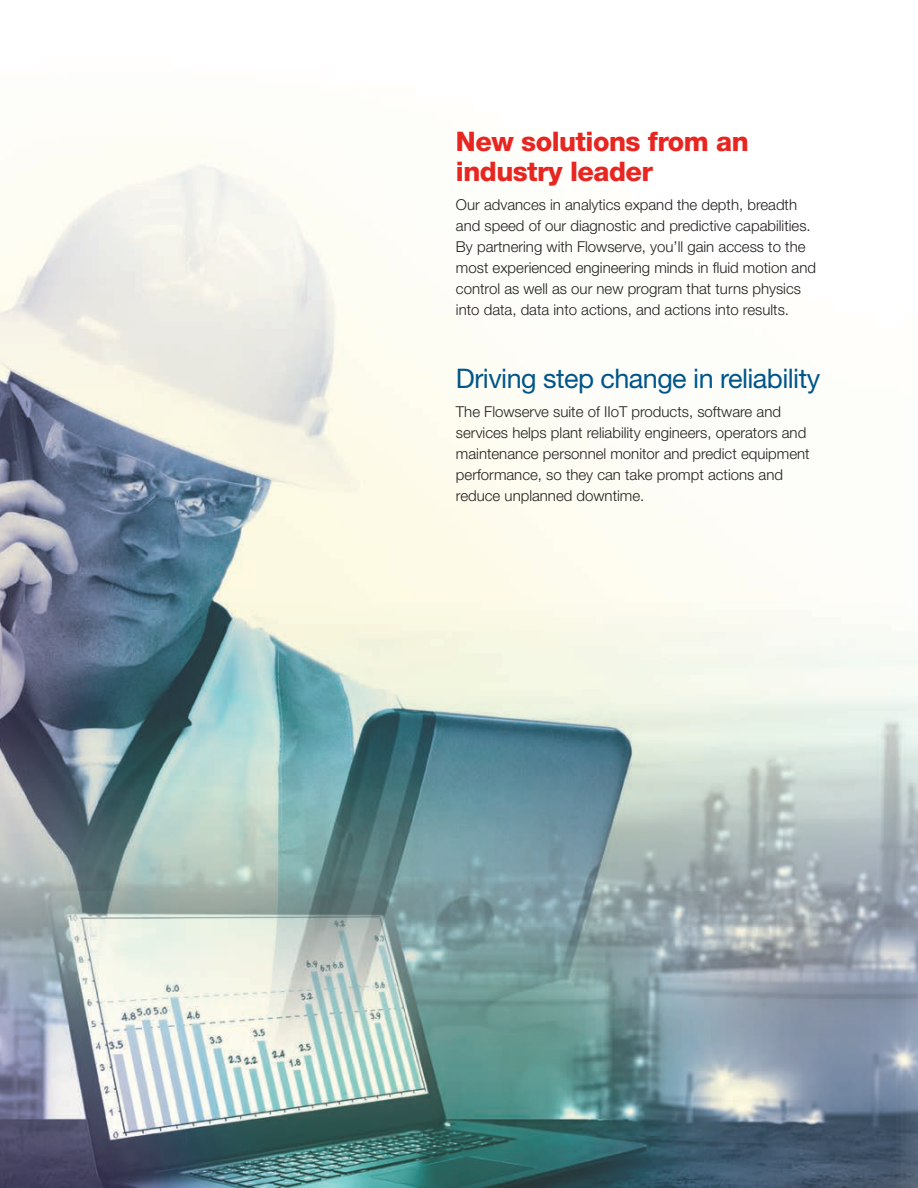
<style>
.page{position:relative;width:918px;height:1188px;background:#fff}
.page>*{position:absolute;margin:0;border:0;box-sizing:border-box;transform-origin:0 0}
.Headline_Level_1__re{font:800 27px/30px "Helvetica Neue LT Std";letter-spacing:-.02em;color:#e72621}
.Headline_Level_2__bl{font:27px "Helvetica Neue LT Std";letter-spacing:-.02em;color:#00568a}
.Body_copy{font:300 15px/21px "Helvetica Neue LT Std";color:#231f20}
</style>
<div class="page">
<img style="left:0;top:142px;width:918px;height:1046px">
<p class="Headline_Level_1__re" style="left:456px;top:126px;width:294px">New solutions from an industry leader</p>
<p class="Body_copy" style="left:456px;top:194px;width:362px">Our advances in analytics expand the depth, breadth and speed of our diagnostic and predictive capabilities.<br>By partnering with Flowserve, you’ll gain access to the most experienced engineering minds in fluid motion and control as well as our new program that turns physics into data, data into actions, and actions into results.</p>
<p class="Headline_Level_2__bl" style="left:456px;top:362px;width:366px">Driving step change in reliability</p>
<p class="Body_copy" style="left:456px;top:401px;width:355px">The Flowserve suite of IIoT products, software and services helps plant reliability engineers, operators and maintenance personnel monitor and predict equipment performance, so they can take prompt actions and reduce unplanned downtime.</p>
</div>
